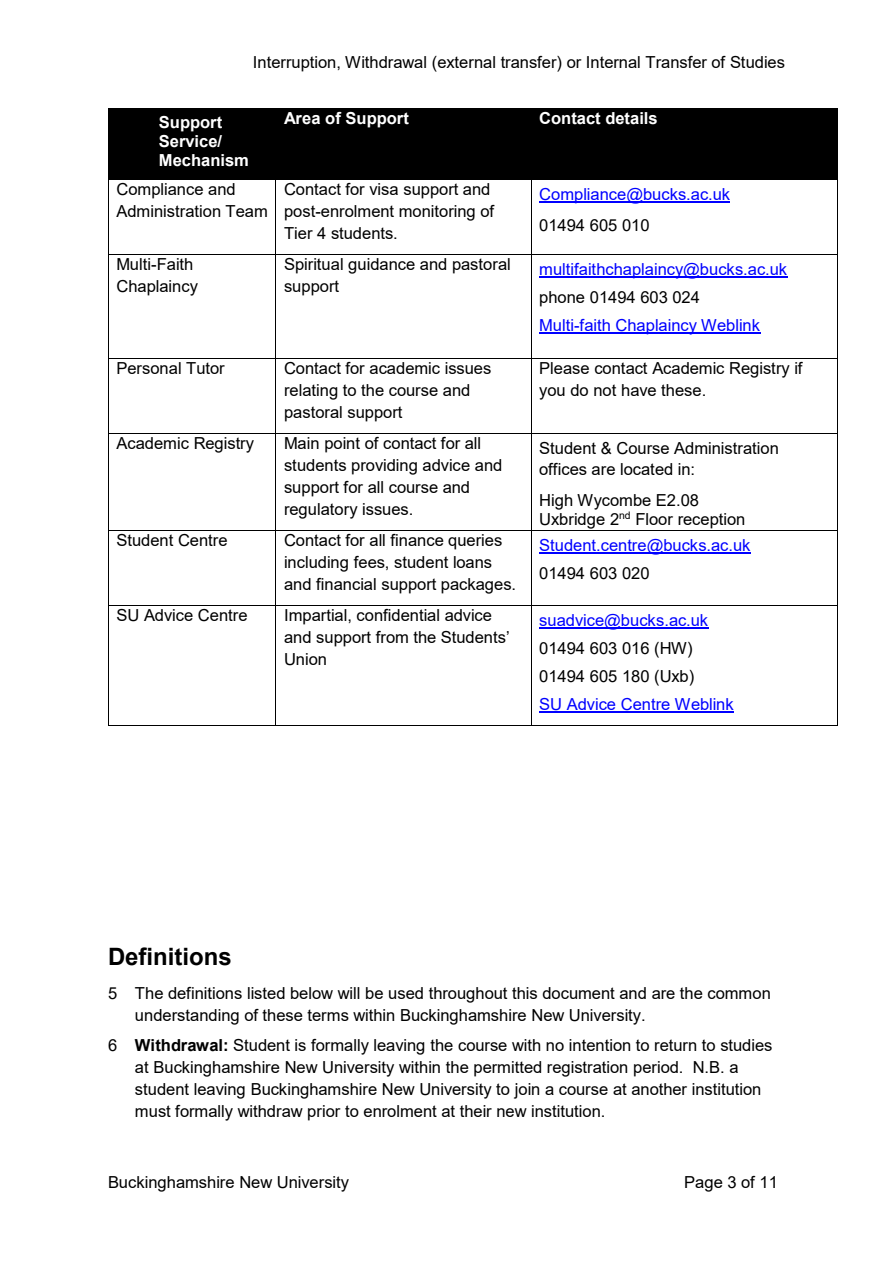
<style>
.page{position:relative;width:893px;height:1263px;background:#fff}
.page>*{position:absolute;margin:0;border:0;box-sizing:border-box;transform-origin:0 0}
.t1{font:700 24px "Arial";color:#000}
.t2{font:16.5px/21.9px "Arial";color:#000}
.t3{font:16.5px "Arial";color:#00f}
.t4{font:700 16.5px/19px "Arial";color:#fff}
.s1{font-weight:700}
</style>
<div class="page">
<div style="left:109px;top:109px;width:167px;height:70px;background:#000"></div>
<div style="left:276px;top:109px;width:255px;height:70px;background:#000"></div>
<div style="left:532px;top:109px;width:305px;height:70px;background:#000"></div>
<hr style="left:109px;top:108px;width:167px;height:1px;background:#000">
<hr style="left:276px;top:108px;width:255px;height:1px;background:#000">
<hr style="left:532px;top:108px;width:305px;height:1px;background:#000">
<hr style="left:108px;top:109px;width:1px;height:70px;background:#000">
<hr style="left:531px;top:109px;width:1px;height:70px;background:#000">
<hr style="left:837px;top:109px;width:1px;height:70px;background:#000">
<hr style="left:539px;top:202px;width:191px;height:1px;background:#00f">
<hr style="left:109px;top:179px;width:167px;height:1px;background:#000">
<hr style="left:276px;top:179px;width:255px;height:1px;background:#000">
<hr style="left:532px;top:179px;width:305px;height:1px;background:#000">
<hr style="left:108px;top:180px;width:1px;height:74px;background:#000">
<hr style="left:276px;top:180px;width:1px;height:74px;background:#000">
<hr style="left:531px;top:180px;width:1px;height:74px;background:#000">
<hr style="left:837px;top:180px;width:1px;height:74px;background:#000">
<hr style="left:539px;top:277px;width:248px;height:1px;background:#00f">
<hr style="left:539px;top:333px;width:221px;height:1px;background:#00f">
<hr style="left:109px;top:254px;width:167px;height:1px;background:#000">
<hr style="left:276px;top:254px;width:255px;height:1px;background:#000">
<hr style="left:532px;top:254px;width:305px;height:1px;background:#000">
<hr style="left:108px;top:255px;width:1px;height:103px;background:#000">
<hr style="left:276px;top:255px;width:1px;height:103px;background:#000">
<hr style="left:531px;top:255px;width:1px;height:103px;background:#000">
<hr style="left:837px;top:255px;width:1px;height:103px;background:#000">
<hr style="left:109px;top:358px;width:167px;height:1px;background:#000">
<hr style="left:276px;top:358px;width:255px;height:1px;background:#000">
<hr style="left:532px;top:358px;width:305px;height:1px;background:#000">
<hr style="left:108px;top:359px;width:1px;height:74px;background:#000">
<hr style="left:276px;top:359px;width:1px;height:74px;background:#000">
<hr style="left:531px;top:359px;width:1px;height:74px;background:#000">
<hr style="left:837px;top:359px;width:1px;height:74px;background:#000">
<hr style="left:109px;top:433px;width:167px;height:1px;background:#000">
<hr style="left:276px;top:433px;width:255px;height:1px;background:#000">
<hr style="left:532px;top:433px;width:305px;height:1px;background:#000">
<hr style="left:108px;top:434px;width:1px;height:96px;background:#000">
<hr style="left:276px;top:434px;width:1px;height:96px;background:#000">
<hr style="left:531px;top:434px;width:1px;height:96px;background:#000">
<hr style="left:837px;top:434px;width:1px;height:96px;background:#000">
<hr style="left:539px;top:552px;width:211px;height:2px;background:#00f">
<hr style="left:109px;top:530px;width:167px;height:1px;background:#000">
<hr style="left:276px;top:530px;width:255px;height:1px;background:#000">
<hr style="left:532px;top:530px;width:305px;height:1px;background:#000">
<hr style="left:108px;top:531px;width:1px;height:74px;background:#000">
<hr style="left:276px;top:531px;width:1px;height:74px;background:#000">
<hr style="left:531px;top:531px;width:1px;height:74px;background:#000">
<hr style="left:837px;top:531px;width:1px;height:74px;background:#000">
<hr style="left:539px;top:628px;width:169px;height:1px;background:#00f">
<hr style="left:539px;top:712px;width:195px;height:1px;background:#00f">
<hr style="left:109px;top:605px;width:167px;height:1px;background:#000">
<hr style="left:276px;top:605px;width:255px;height:1px;background:#000">
<hr style="left:532px;top:605px;width:305px;height:1px;background:#000">
<hr style="left:108px;top:606px;width:1px;height:119px;background:#000">
<hr style="left:109px;top:725px;width:167px;height:1px;background:#000">
<hr style="left:276px;top:606px;width:1px;height:119px;background:#000">
<hr style="left:276px;top:725px;width:255px;height:1px;background:#000">
<hr style="left:531px;top:606px;width:1px;height:119px;background:#000">
<hr style="left:532px;top:725px;width:305px;height:1px;background:#000">
<hr style="left:837px;top:606px;width:1px;height:119px;background:#000">
<p class="t2" style="left:253px;top:52px;width:534px">Interruption, Withdrawal (external transfer) or Internal Transfer of Studies</p>
<p class="t4" style="left:159px;top:113px;width:91px">Support<br>Service/<br>Mechanism</p>
<p class="t4" style="left:284px;top:109px;width:126px">Area of Support</p>
<p class="t4" style="left:539px;top:109px;width:120px">Contact details</p>
<p class="t2" style="left:116px;top:179px;width:153px">Compliance and<br>Administration Team</p>
<p class="t2" style="left:284px;top:179px;width:211px">Contact for visa support and post-enrolment monitoring of<br>Tier 4 students.</p>
<p class="t3" style="left:539px;top:183px;width:192px">Compliance@bucks.ac.uk</p>
<p class="t2" style="left:539px;top:214px;width:112px">01494 605 010</p>
<p class="t2" style="left:116px;top:254px;width:83px">Multi-Faith<br>Chaplaincy</p>
<p class="t2" style="left:284px;top:254px;width:228px">Spiritual guidance and pastoral support</p>
<p class="t3" style="left:539px;top:258px;width:249px">multifaithchaplaincy@bucks.ac.uk</p>
<p class="t2" style="left:539px;top:286px;width:162px">phone 01494 603 024</p>
<p class="t3" style="left:539px;top:314px;width:222px">Multi-faith Chaplaincy Weblink</p>
<p class="t2" style="left:116px;top:357px;width:110px">Personal Tutor</p>
<p class="t2" style="left:284px;top:357px;width:209px">Contact for academic issues relating to the course and pastoral support</p>
<p class="t2" style="left:539px;top:357px;width:265px">Please contact Academic Registry if you do not have these.</p>
<p class="t2" style="left:116px;top:432px;width:139px">Academic Registry</p>
<p class="t2" style="left:284px;top:432px;width:220px">Main point of contact for all students providing advice and support for all course and regulatory issues.</p>
<p class="t2" style="left:539px;top:437px;width:241px">Student &amp; Course Administration offices are located in:</p>
<p class="t2" style="left:539px;top:489px;width:161px">High Wycombe E2.08</p>
<p class="t2" style="left:539px;top:508px;width:208px">Uxbridge 2<sup>nd</sup> Floor reception</p>
<p class="t2" style="left:116px;top:529px;width:113px">Student Centre</p>
<p class="t2" style="left:284px;top:529px;width:234px">Contact for all finance queries including fees, student loans and financial support packages.</p>
<p class="t3" style="left:539px;top:533px;width:213px">Student.centre@bucks.ac.uk</p>
<p class="t2" style="left:539px;top:562px;width:112px">01494 603 020</p>
<p class="t2" style="left:116px;top:605px;width:133px">SU Advice Centre</p>
<p class="t2" style="left:284px;top:605px;width:227px">Impartial, confidential advice and support from the Students’<br>Union</p>
<p class="t3" style="left:539px;top:609px;width:170px">suadvice@bucks.ac.uk</p>
<p class="t2" style="left:539px;top:637px;width:155px">01494 603 016 (HW)</p>
<p class="t2" style="left:539px;top:665px;width:157px">01494 605 180 (Uxb)</p>
<p class="t3" style="left:539px;top:693px;width:196px">SU Advice Centre Weblink</p>
<h1 class="t1" style="left:108px;top:939px;width:125px">Definitions</h1>
<p class="t2" style="left:135px;top:982px;width:637px;text-indent:-27px">5 The definitions listed below will be used throughout this document and are the common understanding of these terms within Buckinghamshire New University.</p>
<p class="t2" style="left:135px;top:1034px;width:639px;text-indent:-27px">6 <span class="s1">Withdrawal:</span> Student is formally leaving the course with no intention to return to studies at Buckinghamshire New University within the permitted registration period. N.B. a student leaving Buckinghamshire New University to join a course at another institution must formally withdraw prior to enrolment at their new institution.</p>
<p class="t2" style="left:108px;top:1172px;width:243px">Buckinghamshire New University</p>
<p class="t2" style="left:684px;top:1172px;width:95px">Page 3 of 11</p>
</div>
